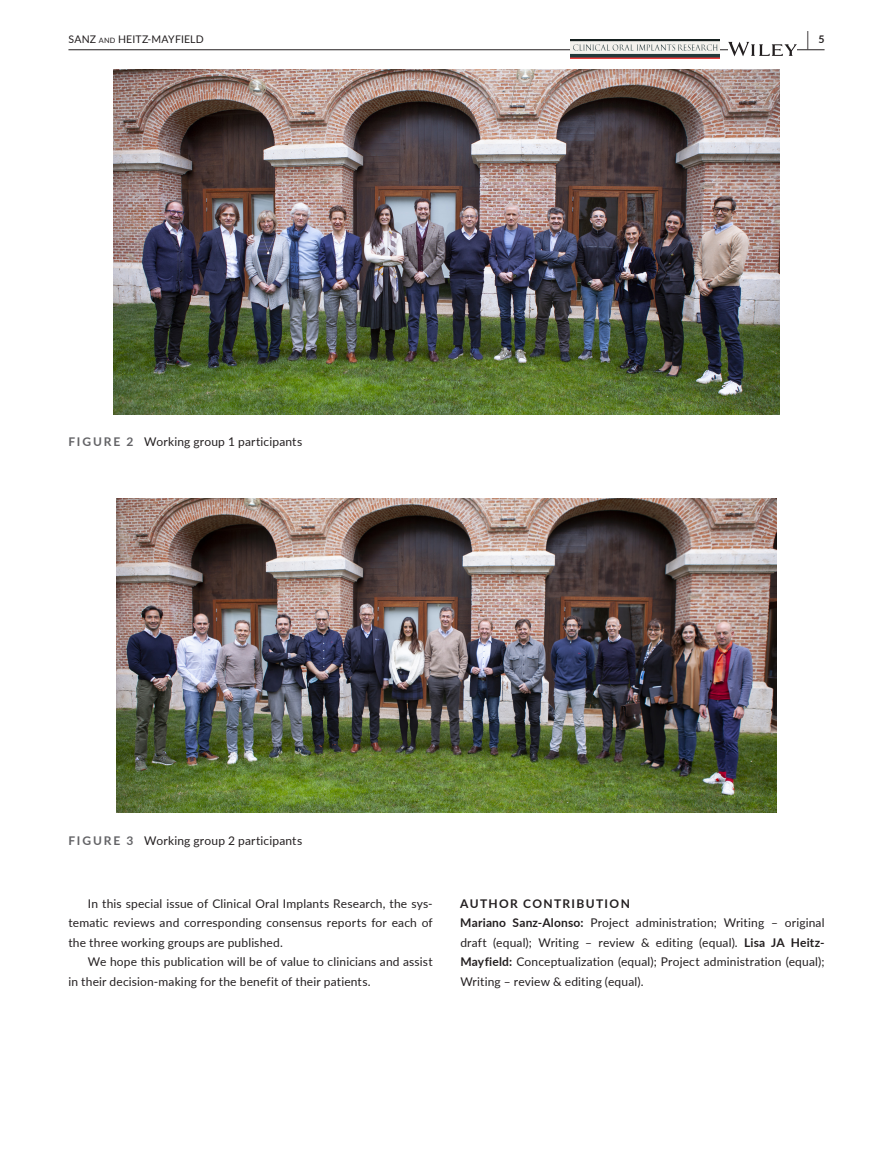
<style>
.page{position:relative;width:893px;height:1174px;background:#fff}
.page>*{position:absolute;margin:0;border:0;box-sizing:border-box;transform-origin:0 0}
.t1{font:700 19.5px "Lato";color:#231f20;scale:.43 1}
.t2{font:12px/19.5px "Lato";letter-spacing:.015em;color:#231f20}
.t3{font:10.5px "Lato";letter-spacing:.015em;color:#231f20}
.s1{font-size:7.35px}
.s2{font-weight:700;color:#636366}
.s3{font-weight:700}
</style>
<div class="page">
<hr style="left:68px;top:49px;width:756px;height:1px;background:#231f20">
<img style="left:571px;top:39px;width:149px;height:20px">
<svg style="left:728px;top:42px;width:69px;height:14px"></svg>
<img style="left:113px;top:69px;width:667px;height:345px">
<img style="left:117px;top:498px;width:659px;height:314px">
<p class="t3" style="left:68px;top:31px;width:135px">SANZ <span class="s1">an d</span> HEITZ-MAYFIELD</p>
<h1 class="t1" style="left:807px;top:25px;width:43px">| <sup>5</sup></h1>
<p class="t2" style="left:68px;top:431px;width:235px"><span class="s2">FIGURE 2</span> Working group 1 participants</p>
<p class="t2" style="left:68px;top:830px;width:235px"><span class="s2">FIGURE 3</span> Working group 2 participants</p>
<p class="t2" style="left:68px;top:893px;width:366px;text-align:justify;text-indent:20px">In this special issue of Clinical Oral Implants Research, the sys&shy;tematic reviews and corresponding consensus reports for each of the three working groups are published.</p>
<p class="t2" style="left:68px;top:951px;width:366px;text-indent:20px">We hope this publication will be of value to clinicians and assist in their decision-making for the benefit of their patients.</p>
<p class="t2" style="left:460px;top:893px;width:366px"><span class="s3">AUTHOR CONTRIBUTION<br>Mariano Sanz-Alonso:</span> Project administration; Writing – original draft (equal); Writing – review &amp; editing (equal). <span class="s3">Lisa JA Heitz-Mayfield:</span> Conceptualization (equal); Project administration (equal); Writing – review &amp; editing (equal).</p>
</div>
